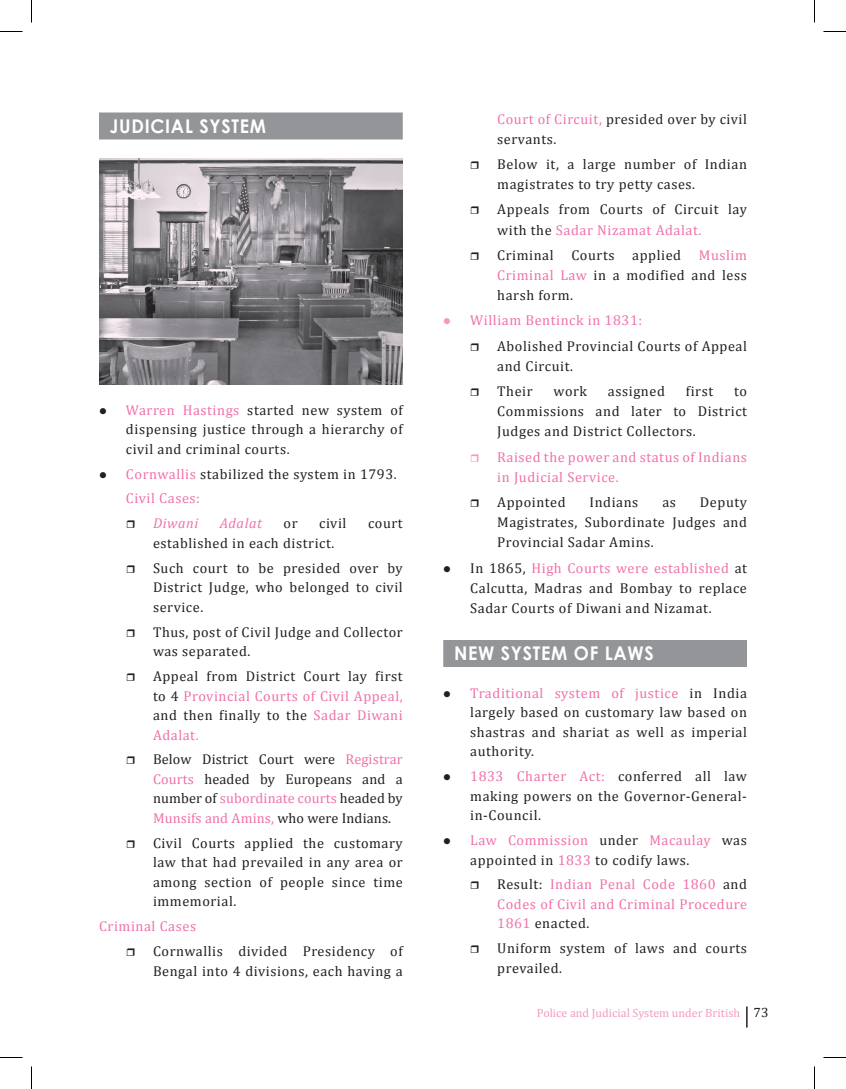
<style>
.page{position:relative;width:846px;height:1089px;background:#fff}
.page>*{position:absolute;margin:0;border:0;box-sizing:border-box;transform-origin:0 0}
.t1{font:700 18.9px "Century Gothic";letter-spacing:.04em;color:#fff;scale:.95 1}
.t2{font:14.25px/19.5px "Cambria";letter-spacing:.04em;color:#231f20}
.t3{font:14.25px/19.5px "Cambria";letter-spacing:.04em;color:#f171ab}
.t4{font:italic 14.25px "Cambria";letter-spacing:.04em;color:#f171ab}
.t5{font:12px "Cambria";color:#f499c2}
.s1{color:#f171ab}
.s2{color:#f499c2}
.s3{color:#231f20}
.s4{font-size:13.5px;color:#231f20}
</style>
<div class="page">
<hr style="left:746px;top:1006px;width:2px;height:22px;background:#231f20">
<div style="left:99px;top:113px;width:304px;height:27px;background:#939598"></div>
<img style="left:99px;top:158px;width:304px;height:226px">
<div style="left:443px;top:640px;width:304px;height:27px;background:#939598"></div>
<svg style="left:0;top:31px;width:22px;height:1px"></svg>
<svg style="left:824px;top:31px;width:22px;height:1px"></svg>
<svg style="left:0;top:1057px;width:22px;height:1px"></svg>
<svg style="left:824px;top:1057px;width:22px;height:1px"></svg>
<svg style="left:31px;top:0;width:1px;height:22px"></svg>
<svg style="left:31px;top:1066px;width:1px;height:23px"></svg>
<svg style="left:814px;top:0;width:1px;height:22px"></svg>
<svg style="left:814px;top:1066px;width:1px;height:23px"></svg>
<h1 class="t1" style="left:110px;top:112px;width:166px">JUDICIAL SYSTEM</h1>
<p class="t2" style="left:126px;top:400px;width:278px;text-align:justify;text-indent:-27px">● <span class="s1">Warren Hastings</span> started new system of dispensing justice through a hierarchy of civil and criminal courts.</p>
<p class="t2" style="left:126px;top:461px;width:272px;line-height:24.9px;text-indent:-27px">● <span class="s1">Cornwallis</span> stabilized the system in 1793.<br><span class="s1">Civil Cases:</span></p>
<p class="t4" style="left:153px;top:515px;width:47px">Diwani</p>
<p class="t4" style="left:220px;top:515px;width:44px">Adalat</p>
<p class="t2" style="left:284px;top:514px;width:16px">or</p>
<p class="t2" style="left:319px;top:514px;width:29px">civil</p>
<p class="t2" style="left:368px;top:514px;width:36px">court</p>
<p class="t2" style="left:153px;top:530px;width:251px;line-height:24.9px">established in each district.<br>Such court to be presided over by</p>
<p class="t2" style="left:153px;top:578px;width:251px">District Judge, who belonged to civil service.</p>
<p class="t2" style="left:153px;top:622px;width:251px">Thus, post of Civil Judge and Collector was separated.</p>
<p class="t2" style="left:153px;top:666px;width:251px;text-align:justify">Appeal from District Court lay first to 4 <span class="s1">Provincial Courts of Civil Appeal, </span>and then finally to the <span class="s1">Sadar Diwani Adalat.</span></p>
<p class="t2" style="left:153px;top:750px;width:251px;text-align:justify">Below District Court were <span class="s1">Registrar Courts</span> headed by Europeans and a number of <span class="s1">subordinate courts</span> headed by <span class="s1">Munsifs and Amins,</span> who were Indians.</p>
<p class="t2" style="left:153px;top:833px;width:251px;text-align:justify">Civil Courts applied the customary law that had prevailed in any area or among section of people since time immemorial.</p>
<p class="t3" style="left:99px;top:917px;width:99px">Criminal Cases</p>
<p class="t2" style="left:153px;top:941px;width:251px">Cornwallis divided Presidency of<br>Bengal into 4 divisions, each having a</p>
<p class="t2" style="left:497px;top:109px;width:251px;line-height:20px"><span class="s1">Court of Circuit,</span> presided over by civil servants.</p>
<p class="t2" style="left:497px;top:154px;width:251px;line-height:20px">Below it, a large number of Indian magistrates to try petty cases.</p>
<p class="t2" style="left:497px;top:200px;width:251px;line-height:20px">Appeals from Courts of Circuit lay with the <span class="s1">Sadar Nizamat Adalat.</span></p>
<p class="t2" style="left:497px;top:245px;width:251px;line-height:20px;text-align:justify">Criminal Courts applied <span class="s1">Muslim Criminal Law</span> in a modified and less harsh form.</p>
<p class="t2" style="left:497px;top:308px;width:251px;line-height:25.5px;text-indent:-54px"><span class="s2">●</span> <span class="s1">William Bentinck in 1831:<br></span>Abolished Provincial Courts of Appeal</p>
<p class="t2" style="left:497px;top:353px;width:77px;line-height:25.5px">and Circuit.<br>Their</p>
<p class="t2" style="left:554px;top:382px;width:35px">work</p>
<p class="t2" style="left:608px;top:382px;width:59px">assigned</p>
<p class="t2" style="left:686px;top:382px;width:29px">first</p>
<p class="t2" style="left:497px;top:381px;width:251px;line-height:20px;text-align:justify;text-indent:237px">to Commissions and later to District Judges and District Collectors.</p>
<p class="t3" style="left:497px;top:447px;width:251px;line-height:20px">Raised the power and status of Indians in Judicial Service.</p>
<p class="t2" style="left:497px;top:493px;width:70px">Appointed</p>
<p class="t2" style="left:590px;top:493px;width:50px">Indians</p>
<p class="t2" style="left:662px;top:493px;width:15px">as</p>
<p class="t2" style="left:497px;top:492px;width:251px;line-height:20px;text-align:justify;text-indent:203px">Deputy Magistrates, Subordinate Judges and Provincial Sadar Amins.</p>
<p class="t2" style="left:470px;top:558px;width:278px;line-height:20px;text-align:justify;text-indent:-27px">● In 1865, <span class="s1">High Courts were established</span> at Calcutta, Madras and Bombay to replace Sadar Courts of Diwani and Nizamat.</p>
<h1 class="t1" style="left:454px;top:639px;width:212px">NEW SYSTEM OF LAWS</h1>
<p class="t2" style="left:470px;top:683px;width:278px;text-align:justify;text-indent:-27px">● <span class="s1">Traditional system of justice</span> in India largely based on customary law based on shastras and shariat as well as imperial authority.</p>
<p class="t2" style="left:470px;top:766px;width:278px;text-align:justify;text-indent:-27px">● <span class="s1">1833 Charter Act:</span> conferred all law making powers on the Governor-General&shy;in-Council.</p>
<p class="t2" style="left:470px;top:830px;width:278px;text-indent:-27px">● <span class="s1">Law Commission</span> under <span class="s1">Macaulay</span> was appointed in <span class="s1">1833</span> to codify laws.</p>
<p class="t3" style="left:497px;top:875px;width:251px;text-align:justify"><span class="s3">Result:</span> Indian Penal Code 1860 <span class="s3">and </span>Codes of Civil and Criminal Procedure 1861 <span class="s3">enacted.</span></p>
<p class="t2" style="left:497px;top:939px;width:251px">Uniform system of laws and courts prevailed.</p>
<p class="t5" style="left:537px;top:1006px;width:233px">Police and Judicial System under British <span class="s4">73</span></p>
</div>
